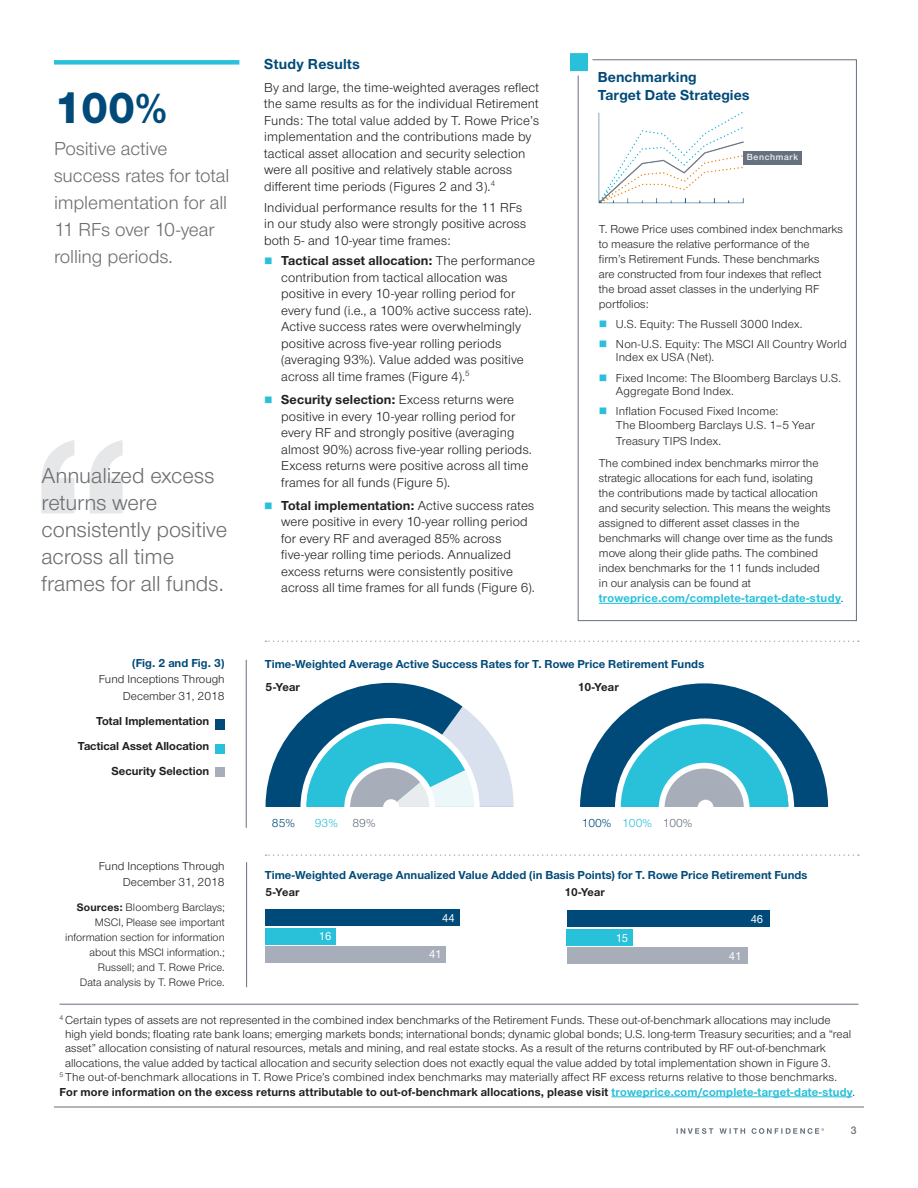
<style>
.page{position:relative;width:918px;height:1188px;background:#fff}
.page>*{position:absolute;margin:0;border:0;box-sizing:border-box;transform-origin:0 0}
.t1{font:800 45px "Nimbus Sans Novus";color:#004a79}
.t2{font:22.5px/27px "Nimbus Sans Novus";letter-spacing:-.005em;color:#6c6d70}
.t3{font:19.5px/27px "Nimbus Sans Novus";letter-spacing:-.005em;color:#6c6d70}
.t4{font:700 15px/18px "Nimbus Sans Novus";letter-spacing:.01em;color:#004a79}
.t5{font:13.5px/16.5px "Nimbus Sans Novus";letter-spacing:.01em;color:#231f20}
.t6{font:12px/15px "Nimbus Sans Novus";color:#231f20}
.t7{font:700 12px/25px "Nimbus Sans Novus";letter-spacing:.01em;color:#231f20;text-align:right}
.t8{font:700 12px "Nimbus Sans Novus";letter-spacing:.005em;color:#004a79}
.t9{font:12px "Nimbus Sans Novus";color:#004a79}
.t10{font:12px "Nimbus Sans Novus";color:#29c0da}
.t11{font:700 11.7px "Nimbus Sans Novus";letter-spacing:.015em;color:#231f20}
.t12{font:500 11.7px "Nimbus Sans Novus";color:#fff}
.t13{font:11.25px/15px "Nimbus Sans Novus";color:#231f20;text-align:right}
.t14{font:600 11.25px "Nimbus Sans Novus";color:#6c6d70}
.t15{font:600 9.3px "Nimbus Sans Novus";letter-spacing:.075em;color:#f0f2f4}
.s1{font-weight:700}
.s2{color:#29c0da}
.s3{font-weight:700;color:#29c0da}
.s4{color:#65717f}
.s5{font-weight:400}
</style>
<div class="page">
<hr style="left:54px;top:1107px;width:810px;height:1px;background:#6c6d70">
<div style="left:578px;top:59px;width:279px;height:562px;border:1px solid #65717f"></div>
<div style="left:566px;top:49px;width:26px;height:27px;background:#29c0da;border:4px solid #fff"></div>
<hr style="left:246px;top:660px;width:1px;height:168px;background:#65717f">
<hr style="left:246px;top:862px;width:1px;height:125px;background:#65717f">
<div style="left:567px;top:947px;width:181px;height:17px;background:#a7aeb9"></div>
<div style="left:567px;top:929px;width:66px;height:17px;background:#29c0da"></div>
<div style="left:567px;top:910px;width:203px;height:17px;background:#004a79"></div>
<div style="left:265px;top:946px;width:181px;height:17px;background:#a7aeb9"></div>
<div style="left:265px;top:928px;width:71px;height:16px;background:#29c0da"></div>
<div style="left:265px;top:909px;width:194px;height:17px;background:#004a79"></div>
<div style="left:216px;top:720px;width:9px;height:10px;background:#004a79"></div>
<div style="left:216px;top:745px;width:9px;height:9px;background:#29c0da"></div>
<div style="left:216px;top:767px;width:9px;height:9px;background:#a7aeb9"></div>
<svg style="left:266px;top:683px;width:593px;height:173px"></svg>
<svg style="left:266px;top:641px;width:593px;height:1px"></svg>
<hr style="left:612px;top:1096px;width:240px;height:1px;background:#29c0da">
<hr style="left:60px;top:1004px;width:798px;height:1px;background:#65717f">
<hr style="left:599px;top:603px;width:242px;height:1px;background:#29c0da">
<img style="left:598px;top:112px;width:147px;height:92px">
<div style="left:743px;top:151px;width:58px;height:13px;background:#65717f"></div>
<div style="left:54px;top:60px;width:185px;height:5px;background:#29c0da"></div>
<svg style="left:41px;top:440px;width:82px;height:73px"></svg>
<svg style="left:677px;top:1128px;width:147px;height:6px"></svg>
<h1 class="t1" style="left:54px;top:77px;width:114px">100%</h1>
<h3 class="t3" style="left:54px;top:134px;width:177px">Positive active success rates for total implementation for all<br>11 RFs over 10‑year rolling periods.</h3>
<h2 class="t2" style="left:42px;top:461px;width:187px">Annualized excess returns were consistently positive across all time frames for all funds.</h2>
<p class="t8" style="left:132px;top:655px;width:94px">(Fig. 2 and Fig. 3)</p>
<p class="t6" style="left:99px;top:671px;width:127px;line-height:16.5px;text-align:right">Fund Inceptions Through<br>December 31, 2018</p>
<p class="t7" style="left:78px;top:708px;width:133px">Total Implementation<br>Tactical Asset Allocation<br>Security Selection</p>
<p class="t6" style="left:99px;top:857px;width:127px;line-height:16.5px;text-align:right">Fund Inceptions Through<br>December 31, 2018</p>
<p class="t13" style="left:65px;top:900px;width:161px"><span class="s1">Sources:</span> Bloomberg Barclays;<br>MSCI, Please see important information section for information about this MSCI information.;<br>Russell; and T. Rowe Price.<br>Data analysis by T. Rowe Price.</p>
<p class="t4" style="left:264px;top:55px;width:97px">Study Results</p>
<p class="t5" style="left:264px;top:79px;width:276px">By and large, the time‑weighted averages reflect the same results as for the individual Retirement Funds: The total value added by T. Rowe Price’s implementation and the contributions made by tactical asset allocation and security selection were all positive and relatively stable across different time periods (Figures 2 and 3).<sup>4</sup></p>
<p class="t5" style="left:264px;top:198px;width:264px">Individual performance results for the 11 RFs in our study also were strongly positive across both 5‑ and 10‑year time frames:</p>
<p class="t5" style="left:281px;top:252px;width:255px;text-indent:-17px"><span class="s2">■</span> <span class="s1">Tactical asset allocation:</span> The performance contribution from tactical allocation was positive in every 10‑year rolling period for every fund (i.e., a 100% active success rate).<br>Active success rates were overwhelmingly positive across five‑year rolling periods (averaging 93%). Value added was positive across all time frames (Figure 4).<sup>5</sup></p>
<p class="t5" style="left:281px;top:391px;width:252px;text-indent:-17px"><span class="s2">■</span> <span class="s1">Security selection:</span> Excess returns were positive in every 10‑year rolling period for every RF and strongly positive (averaging almost 90%) across five‑year rolling periods.<br>Excess returns were positive across all time frames for all funds (Figure 5).</p>
<p class="t5" style="left:281px;top:497px;width:255px;text-indent:-17px"><span class="s2">■</span> <span class="s1">Total implementation:</span> Active success rates were positive in every 10‑year rolling period for every RF and averaged 85% across five‑year rolling time periods. Annualized excess returns were consistently positive across all time frames for all funds (Figure 6).</p>
<p class="t4" style="left:598px;top:67px;width:153px">Benchmarking<br>Target Date Strategies</p>
<p class="t15" style="left:747px;top:151px;width:53px">Benchmark</p>
<p class="t6" style="left:599px;top:221px;width:245px">T. Rowe Price uses combined index benchmarks to measure the relative performance of the<br>firm’s Retirement Funds. These benchmarks<br>are constructed from four indexes that reflect<br>the broad asset classes in the underlying RF portfolios:</p>
<p class="t6" style="left:599px;top:316px;width:205px"><span class="s2">■</span> U.S. Equity: The Russell 3000 Index.</p>
<p class="t6" style="left:616px;top:337px;width:232px;line-height:13.5px;text-indent:-17px"><span class="s2">■</span> Non‑U.S. Equity: The MSCI All Country World<br>Index ex USA (Net).</p>
<p class="t6" style="left:616px;top:371px;width:227px;line-height:13.5px;text-indent:-17px"><span class="s2">■</span> Fixed Income: The Bloomberg Barclays U.S.<br>Aggregate Bond Index.</p>
<p class="t6" style="left:616px;top:404px;width:200px;line-height:13.5px;text-indent:-17px"><span class="s2">■</span> Inflation Focused Fixed Income:<br>The Bloomberg Barclays U.S. 1–5 Year</p>
<p class="t6" style="left:599px;top:430px;width:221px;line-height:21.8px;text-indent:17px">Treasury TIPS Index.<br>The combined index benchmarks mirror the</p>
<p class="t6" style="left:599px;top:470px;width:246px">strategic allocations for each fund, isolating<br>the contributions made by tactical allocation<br>and security selection. This means the weights assigned to different asset classes in the benchmarks will change over time as the funds move along their glide paths. The combined index benchmarks for the 11 funds included<br>in our analysis can be found at <span class="s3">troweprice.com/complete-target-date-study</span>.</p>
<p class="t8" style="left:265px;top:656px;width:441px">Time‑Weighted Average Active Success Rates for T. Rowe Price Retirement Funds</p>
<p class="t7" style="left:265px;top:674px;width:36px">5-Year</p>
<p class="t7" style="left:578px;top:674px;width:43px">10-Year</p>
<p class="t9" style="left:272px;top:815px;width:24px">85%</p>
<p class="t10" style="left:315px;top:815px;width:62px">93% <span class="s4">89%</span></p>
<p class="t9" style="left:582px;top:815px;width:112px">100% <span class="s2">100%</span> <span class="s4">100%</span></p>
<p class="t8" style="left:265px;top:866px;width:544px">Time‑Weighted Average Annualized Value Added (in Basis Points) for T. Rowe Price Retirement Funds</p>
<p class="t11" style="left:266px;top:884px;width:35px">5-Year</p>
<p class="t11" style="left:565px;top:884px;width:42px">10-Year</p>
<p class="t12" style="left:319px;top:929px;width:14px">16</p>
<p class="t12" style="left:442px;top:910px;width:14px">44</p>
<p class="t12" style="left:429px;top:947px;width:14px">41</p>
<p class="t12" style="left:616px;top:930px;width:14px">15</p>
<p class="t12" style="left:729px;top:948px;width:14px">41</p>
<p class="t12" style="left:751px;top:912px;width:14px">46</p>
<p class="t6" style="left:60px;top:1012px;width:773px"><sup>4</sup> Certain types of assets are not represented in the combined index benchmarks of the Retirement Funds. These out‑of‑benchmark allocations may include</p>
<p class="t6" style="left:65px;top:1026px;width:788px">high yield bonds; floating rate bank loans; emerging markets bonds; international bonds; dynamic global bonds; U.S. long‑term Treasury securities; and a “real</p>
<p class="t6" style="left:65px;top:1041px;width:762px">asset” allocation consisting of natural resources, metals and mining, and real estate stocks. As a result of the returns contributed by RF out‑of‑benchmark</p>
<p class="t6" style="left:65px;top:1055px;width:767px">allocations, the value added by tactical allocation and security selection does not exactly equal the value added by total implementation shown in Figure 3.</p>
<p class="t6" style="left:60px;top:1069px;width:779px"><sup>5</sup> The out‑of‑benchmark allocations in T. Rowe Priceʼs combined index benchmarks may materially affect RF excess returns relative to those benchmarks.</p>
<p class="t7" style="left:60px;top:1079px;width:797px">For more information on the excess returns attributable to out‑of‑benchmark allocations, please visit <span class="s2">troweprice.com/complete-target-date-study</span><span class="s5">.</span></p>
<p class="t14" style="left:851px;top:1123px;width:7px">3</p>
</div>
